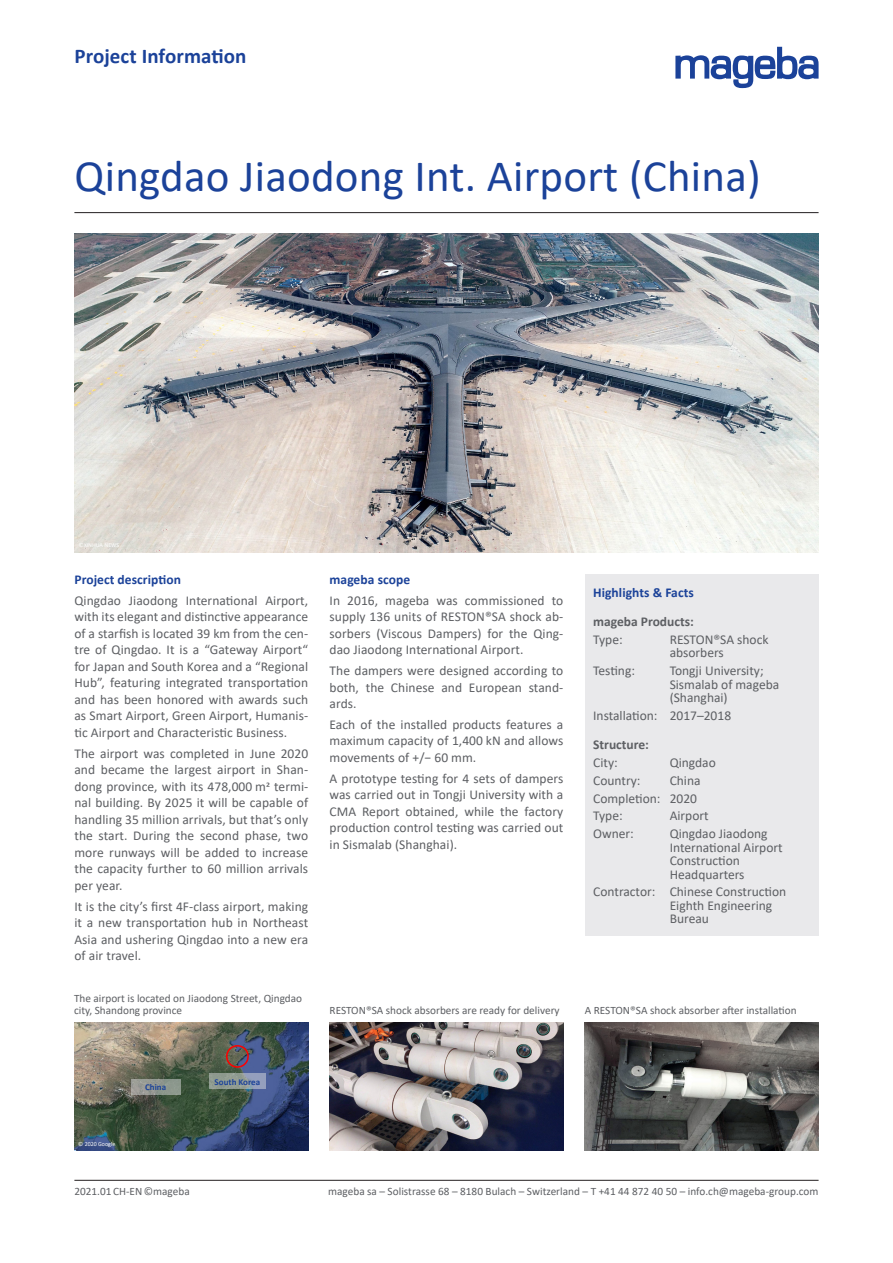
<style>
.page{position:relative;width:893px;height:1263px;background:#fff}
.page>*{position:absolute;margin:0;border:0;box-sizing:border-box;transform-origin:0 0}
.Header_top_Frontp{font:45px "Calibri";letter-spacing:.005em;color:#1b4299}
.t1{font:700 21px "Calibri";letter-spacing:.005em;color:#1b4299}
.Fliesstext{font:13.5px/16.5px "Calibri";letter-spacing:.005em;color:#5d5f63;text-align:justify}
.Aufzählung_Highlight{font:13.5px/13.5px "Calibri";color:#5d5f63}
.Title_Inhalt{font:700 13.5px "Calibri";letter-spacing:.005em;color:#1b4299}
.Highlight-Box_Aufzäh{font:700 13.5px "Calibri";color:#5d5f63}
.Bildbeschreibung{font:11.25px/12px "Calibri";color:#5d5f63}
.t2{font:700 9px "Calibri";color:#1b4299}
.t3{font:6px "Calibri";color:#fff}
</style>
<div class="page">
<hr style="left:74px;top:1180px;width:745px;height:1px;background:#231f20">
<hr style="left:74px;top:212px;width:745px;height:1px;background:#231f20">
<img style="left:74px;top:1023px;width:234px;height:127px">
<img style="left:330px;top:1023px;width:233px;height:127px">
<img style="left:585px;top:1023px;width:234px;height:127px">
<div style="left:226px;top:1045px;width:23px;height:23px;border:2px solid #f00;border-radius:50%"></div>
<img style="left:74px;top:234px;width:745px;height:319px">
<div style="left:585px;top:574px;width:234px;height:362px;background:#e9e9eb"></div>
<svg style="left:131px;top:1079px;width:49px;height:15px"></svg>
<svg style="left:209px;top:1073px;width:56px;height:16px"></svg>
<svg style="left:675px;top:47px;width:144px;height:41px"></svg>
<p class="t1" style="left:74px;top:41px;width:174px">Project Information</p>
<p class="Header_top_Frontp" style="left:74px;top:145px;width:688px">Qingdao Jiaodong Int. Airport (China)</p>
<p class="t3" style="left:79px;top:541px;width:42px">©XINHUA NEWS</p>
<p class="Title_Inhalt" style="left:74px;top:570px;width:108px">Project description</p>
<p class="Fliesstext" style="left:74px;top:592px;width:235px">Qingdao Jiaodong International Airport, with its elegant and distinctive appearance of a starfish is located 39 km from the cen&shy;tre of Qingdao. It is a “Gateway Airport“ for Japan and South Korea and a “Regional Hub”, featuring integrated transportation and has been honored with awards such as Smart Airport, Green Airport, Humanis&shy;tic Airport and Characteristic Business.</p>
<p class="Fliesstext" style="left:74px;top:745px;width:235px">The airport was completed in June 2020 and became the largest airport in Shan&shy;dong province, with its 478,000 m2 termi&shy;nal building. By 2025 it will be capable of handling 35 million arrivals, but that’s only the start. During the second phase, two more runways will be added to increase the capacity further to 60 million arrivals per year.</p>
<p class="Fliesstext" style="left:74px;top:897px;width:235px">It is the city’s first 4F-class airport, making it a new transportation hub in Northeast Asia and ushering Qingdao into a new era of air travel.</p>
<p class="Bildbeschreibung" style="left:74px;top:992px;width:230px">The airport is located on Jiaodong Street, Qingdao city, Shandong province</p>
<p class="Bildbeschreibung" style="left:330px;top:1004px;width:232px">RESTON®SA shock absorbers are ready for delivery</p>
<p class="Bildbeschreibung" style="left:585px;top:1004px;width:214px">A RESTON®SA shock absorber after installation</p>
<p class="Title_Inhalt" style="left:330px;top:570px;width:82px">mageba scope</p>
<p class="Fliesstext" style="left:330px;top:592px;width:235px">In 2016, mageba was commissioned to supply 136 units of RESTON®SA shock ab&shy;sorbers (Viscous Dampers) for the Qing&shy;dao Jiaodong International Airport.</p>
<p class="Fliesstext" style="left:330px;top:662px;width:235px">The dampers were designed according to both, the Chinese and European stand&shy;ards.</p>
<p class="Fliesstext" style="left:330px;top:716px;width:235px">Each of the installed products features a maximum capacity of 1,400 kN and allows movements of +/− 60 mm.</p>
<p class="Fliesstext" style="left:330px;top:770px;width:235px">A prototype testing for 4 sets of dampers was carried out in Tongji University with a CMA Report obtained, while the factory production control testing was carried out in Sismalab (Shanghai).</p>
<p class="Title_Inhalt" style="left:593px;top:583px;width:102px">Highlights &amp; Facts</p>
<p class="Highlight-Box_Aufzäh" style="left:593px;top:612px;width:102px">mageba Products:</p>
<p class="Aufzählung_Highlight" style="left:593px;top:632px;width:31px">Type:</p>
<p class="Aufzählung_Highlight" style="left:670px;top:632px;width:100px">RESTON®SA shock absorbers</p>
<p class="Aufzählung_Highlight" style="left:593px;top:664px;width:43px">Testing:</p>
<p class="Aufzählung_Highlight" style="left:670px;top:664px;width:111px">Tongji University;<br>Sismalab of mageba (Shanghai)</p>
<p class="Aufzählung_Highlight" style="left:593px;top:708px;width:139px">Installation: 2017–2018</p>
<p class="Highlight-Box_Aufzäh" style="left:593px;top:735px;width:57px">Structure:</p>
<p class="Aufzählung_Highlight" style="left:593px;top:755px;width:26px">City:</p>
<p class="Aufzählung_Highlight" style="left:670px;top:755px;width:48px">Qingdao</p>
<p class="Aufzählung_Highlight" style="left:593px;top:773px;width:49px">Country:</p>
<p class="Aufzählung_Highlight" style="left:670px;top:773px;width:32px">China</p>
<p class="Aufzählung_Highlight" style="left:593px;top:791px;width:105px">Completion: 2020</p>
<p class="Aufzählung_Highlight" style="left:593px;top:809px;width:31px">Type:</p>
<p class="Aufzählung_Highlight" style="left:670px;top:809px;width:41px">Airport</p>
<p class="Aufzählung_Highlight" style="left:593px;top:826px;width:42px">Owner:</p>
<p class="Aufzählung_Highlight" style="left:670px;top:826px;width:114px">Qingdao Jiaodong<br>International Airport<br>Construction<br>Headquarters</p>
<p class="Aufzählung_Highlight" style="left:670px;top:885px;width:118px;text-indent:-76px">Contractor: Chinese Construction<br>Eighth Engineering<br>Bureau</p>
<p class="t3" style="left:78px;top:1140px;width:39px">© 2020 Google</p>
<p class="t2" style="left:145px;top:1080px;width:23px">China</p>
<p class="t2" style="left:215px;top:1075px;width:47px">South Korea</p>
<p class="Bildbeschreibung" style="left:74px;top:1185px;width:117px">2021.01 CH-EN ©mageba</p>
<p class="Bildbeschreibung" style="left:328px;top:1185px;width:492px">mageba sa – Solistrasse 68 – 8180 Bulach – Switzerland – T +41 44 872 40 50 – info.ch@mageba-group.com</p>
</div>
